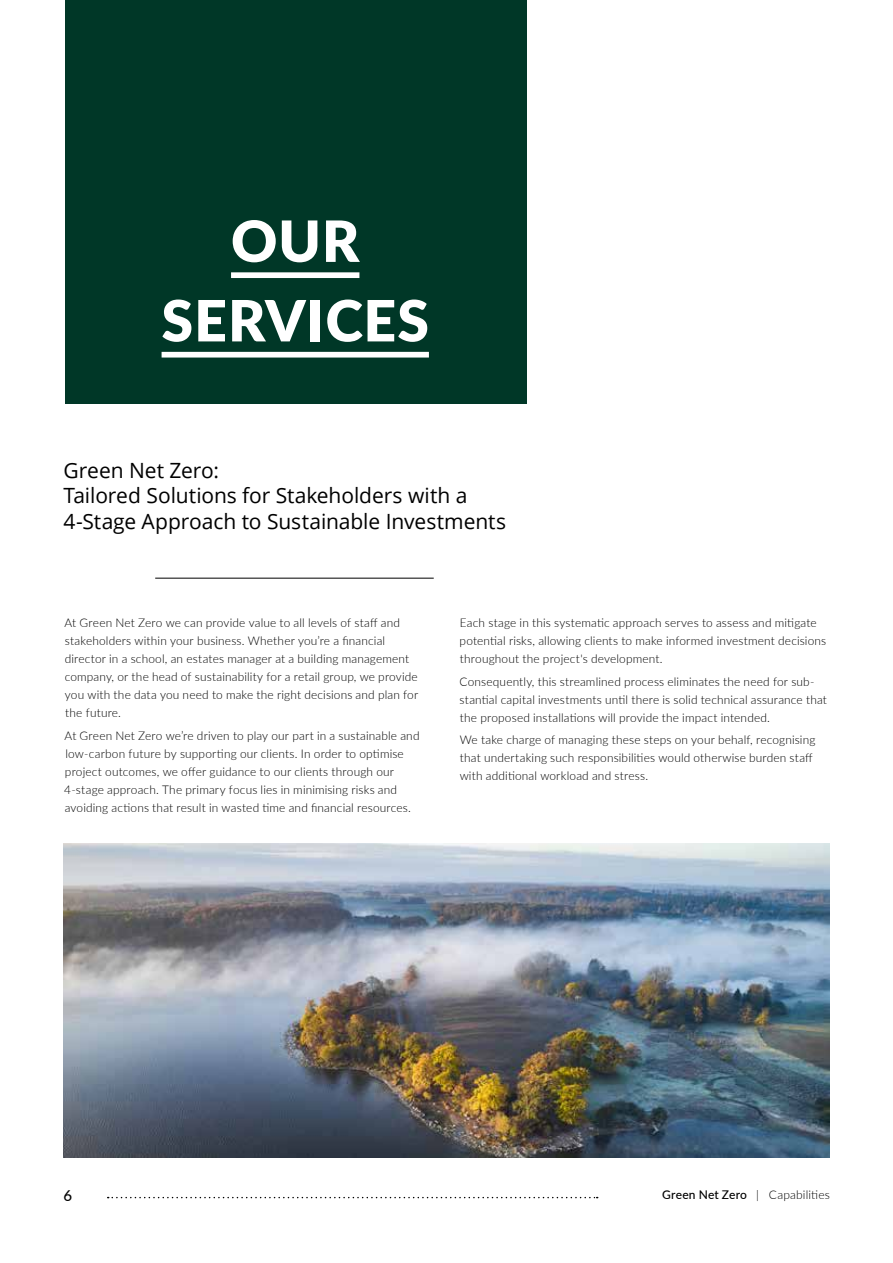
<style>
.page{position:relative;width:893px;height:1263px;background:#fff}
.page>*{position:absolute;margin:0;border:0;box-sizing:border-box;transform-origin:0 0}
.t1{font:900 56.85px/79.5px "Lato";letter-spacing:.02em;color:#fff;text-align:center}
.t2{font:21px/25.5px "Open Sans";letter-spacing:-.005em;color:#000}
.t3{font:500 15px "Lato";color:#000}
.t4{font:300 12px/18px "Lato";letter-spacing:.015em;color:#000}
.s1{font-weight:500}
</style>
<div class="page">
<hr style="left:155px;top:578px;width:279px;height:1px;background:#000">
<div style="left:66px;top:0;width:461px;height:404px;background:#003727"></div>
<div style="left:231px;top:272px;width:128px;height:6px;background:#fff"></div>
<div style="left:162px;top:352px;width:267px;height:5px;background:#fff"></div>
<svg style="left:108px;top:1197px;width:490px;height:1px"></svg>
<img style="left:64px;top:843px;width:765px;height:314px">
<h1 class="t1" style="left:162px;top:199px;width:269px">OUR<br>SERVICES</h1>
<h2 class="t2" style="left:64px;top:457px;width:444px">Green Net Zero:<br>Tailored Solutions for Stakeholders with a<br>4-Stage Approach to Sustainable Investments</h2>
<p class="t4" style="left:65px;top:614px;width:355px">At Green Net Zero we can provide value to all levels of staff and stakeholders within your business. Whether you’re a financial director in a school, an estates manager at a building management company, or the head of sustainability for a retail group, we provide you with the data you need to make the right decisions and plan for the future.</p>
<p class="t4" style="left:64px;top:726px;width:357px">At Green Net Zero we’re driven to play our part in a sustainable and low-carbon future by supporting our clients. In order to optimise project outcomes, we offer guidance to our clients through our 4-stage approach. The primary focus lies in minimising risks and avoiding actions that result in wasted time and financial resources.</p>
<p class="t4" style="left:460px;top:614px;width:368px">Each stage in this systematic approach serves to assess and mitigate potential risks, allowing clients to make informed investment decisions throughout the project's development.</p>
<p class="t4" style="left:459px;top:672px;width:369px">Consequently, this streamlined process eliminates the need for sub&shy;stantial capital investments until there is solid technical assurance that the proposed installations will provide the impact intended.</p>
<p class="t4" style="left:460px;top:730px;width:357px">We take charge of managing these steps on your behalf, recognising that undertaking such responsibilities would otherwise burden staff with additional workload and stress.</p>
<p class="t3" style="left:64px;top:1185px;width:10px">6</p>
<p class="t4" style="left:662px;top:1185px;width:169px"><span class="s1">Green Net Zero</span> | Capabilities</p>
</div>
